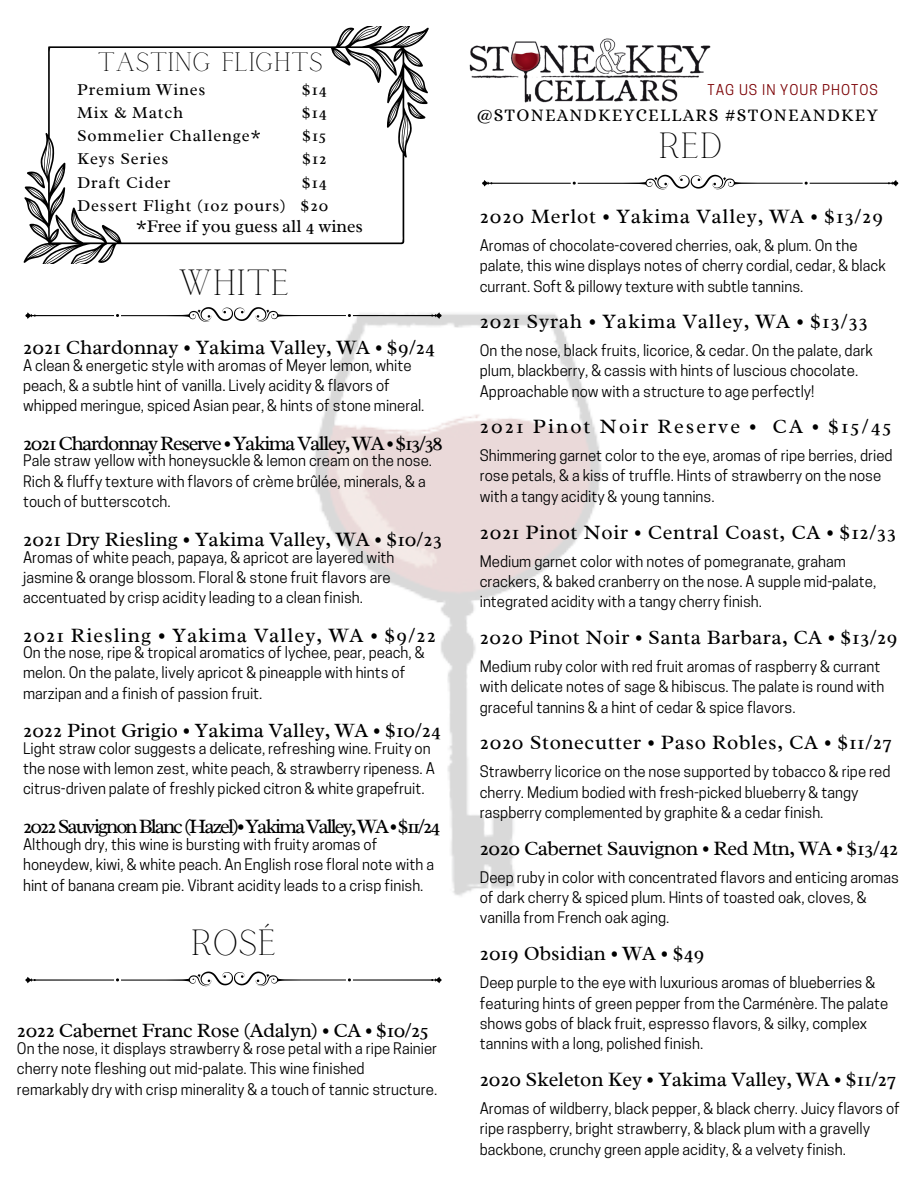
<style>
.page{position:relative;width:918px;height:1188px;background:#fff}
.page>*{position:absolute;margin:0;border:0;box-sizing:border-box;transform-origin:0 0}
.t1{font:36px "Calgary";color:#000}
.t2{font:26.25px "Calgary";color:#000}
.t3{font:20.7px "Radley";color:#000}
.t4{font:20.7px "Radley";letter-spacing:.03em;color:#000}
.t5{font:20.7px "Radley";letter-spacing:.04em;color:#000}
.t6{font:20.7px "Radley";letter-spacing:-.095em;color:#000}
.t7{font:20.7px "Radley";letter-spacing:-.07em;color:#000}
.t8{font:20.7px "Radley";letter-spacing:-.025em;color:#000}
.t9{font:20.7px "Radley";letter-spacing:.02em;color:#000}
.t10{font:20.7px "Radley";letter-spacing:.05em;color:#000}
.t11{font:20.7px "Radley";letter-spacing:.1em;color:#000}
.t12{font:20.55px "Radley";color:#000}
.t13{font:20.55px "Radley";letter-spacing:-.02em;color:#000}
.t14{font:18px "Radley";color:#000}
.t15{font:17.7px "Alice";letter-spacing:.07em;color:#000}
.t16{font:16.8px/23.1px "Radley";letter-spacing:.05em;color:#000}
.t17{font:15px/20.2px "Cooper Hewitt";color:#000}
.t18{font:13.95px "Cooper Hewitt";letter-spacing:.07em;color:#7c0205}
</style>
<div class="page">
<img style="left:314px;top:313px;width:287px;height:583px">
<svg style="left:25px;top:307px;width:417px;height:15px"></svg>
<svg style="left:23px;top:27px;width:406px;height:236px"></svg>
<img style="left:469px;top:38px;width:242px;height:65px">
<svg style="left:482px;top:175px;width:416px;height:14px"></svg>
<svg style="left:25px;top:972px;width:417px;height:14px"></svg>
<h2 class="t2" style="left:97px;top:47px;width:227px">TASTING FLIGHTS</h2>
<p class="t16" style="left:77px;top:78px;width:210px">Premium Wines<br>Mix &amp; Match<br>Sommelier Challenge*<br>Keys Series<br>Draft Cider<br>Dessert Flight (1oz pours)</p>
<p class="t16" style="left:301px;top:78px;width:29px;text-align:justify">$14 $14 $15 $12 $14 $20</p>
<p class="t18" style="left:708px;top:81px;width:172px">TAG US IN YOUR PHOTOS</p>
<p class="t15" style="left:476px;top:105px;width:403px">@STONEANDKEYCELLARS #STONEANDKEY</p>
<h1 class="t1" style="left:659px;top:125px;width:65px">RED</h1>
<h3 class="t5" style="left:480px;top:203px;width:405px">2020 Merlot • Yakima Valley, WA • $13/29</h3>
<p class="t17" style="left:480px;top:235px;width:408px">Aromas of chocolate-covered cherries, oak, &amp; plum. On the palate, this wine displays notes of cherry cordial, cedar, &amp; black currant. Soft &amp; pillowy texture with subtle tannins.</p>
<p class="t14" style="left:136px;top:214px;width:229px">*Free if you guess all 4 wines</p>
<h1 class="t1" style="left:178px;top:262px;width:113px">WHITE</h1>
<h3 class="t3" style="left:23px;top:334px;width:414px">2021 Chardonnay • Yakima Valley, WA • $9/24</h3>
<p class="t17" style="left:23px;top:355px;width:403px">A clean &amp; energetic style with aromas of Meyer lemon, white peach, &amp; a subtle hint of vanilla. Lively acidity &amp; flavors of whipped meringue, spiced Asian pear, &amp; hints of stone mineral.</p>
<h3 class="t7" style="left:23px;top:430px;width:421px">2021 Chardonnay Reserve • Yakima Valley, WA • $13/38</h3>
<p class="t17" style="left:23px;top:451px;width:411px">Pale straw yellow with honeysuckle &amp; lemon cream on the nose.<br>Rich &amp; fluffy texture with flavors of crème brûlée, minerals, &amp; a touch of butterscotch.</p>
<h3 class="t3" style="left:23px;top:526px;width:421px">2021 Dry Riesling • Yakima Valley, WA • $10/23</h3>
<p class="t17" style="left:23px;top:547px;width:373px">Aromas of white peach, papaya, &amp; apricot are layered with jasmine &amp; orange blossom. Floral &amp; stone fruit flavors are accentuated by crisp acidity leading to a clean finish.</p>
<h3 class="t10" style="left:23px;top:622px;width:414px">2021 Riesling • Yakima Valley, WA • $9/22</h3>
<p class="t17" style="left:23px;top:642px;width:403px">On the nose, ripe &amp; tropical aromatics of lychee, pear, peach, &amp; melon. On the palate, lively apricot &amp; pineapple with hints of marzipan and a finish of passion fruit.</p>
<h3 class="t12" style="left:23px;top:717px;width:420px">2022 Pinot Grigio • Yakima Valley, WA • $10/24</h3>
<p class="t17" style="left:23px;top:738px;width:413px">Light straw color suggests a delicate, refreshing wine. Fruity on the nose with lemon zest, white peach, &amp; strawberry ripeness. A citrus-driven palate of freshly picked citron &amp; white grapefruit.</p>
<h3 class="t6" style="left:23px;top:813px;width:419px">2022 Sauvignon Blanc (Hazel)• Yakima Valley, WA • $11/24</h3>
<p class="t17" style="left:23px;top:834px;width:412px">Although dry, this wine is bursting with fruity aromas of honeydew, kiwi, &amp; white peach. An English rose floral note with a hint of banana cream pie. Vibrant acidity leads to a crisp finish.</p>
<h1 class="t1" style="left:191px;top:922px;width:87px">ROSÉ</h1>
<h3 class="t13" style="left:17px;top:1018px;width:414px">2022 Cabernet Franc Rose (Adalyn) • CA • $10/25</h3>
<p class="t17" style="left:17px;top:1038px;width:422px">On the nose, it displays strawberry &amp; rose petal with a ripe Rainier cherry note fleshing out mid-palate. This wine finished remarkably dry with crisp minerality &amp; a touch of tannic structure.</p>
<h3 class="t5" style="left:480px;top:308px;width:390px">2021 Syrah • Yakima Valley, WA • $13/33</h3>
<p class="t17" style="left:480px;top:340px;width:395px">On the nose, black fruits, licorice, &amp; cedar. On the palate, dark plum, blackberry, &amp; cassis with hints of luscious chocolate.<br>Approachable now with a structure to age perfectly!</p>
<h3 class="t11" style="left:480px;top:413px;width:414px">2021 Pinot Noir Reserve • CA • $15/45</h3>
<p class="t17" style="left:480px;top:445px;width:414px">Shimmering garnet color to the eye, aromas of ripe berries, dried rose petals, &amp; a kiss of truffle. Hints of strawberry on the nose with a tangy acidity &amp; young tannins.</p>
<h3 class="t4" style="left:480px;top:519px;width:418px">2021 Pinot Noir • Central Coast, CA • $12/33</h3>
<p class="t17" style="left:480px;top:551px;width:398px">Medium garnet color with notes of pomegranate, graham crackers, &amp; baked cranberry on the nose. A supple mid-palate, integrated acidity with a tangy cherry finish.</p>
<h3 class="t9" style="left:480px;top:624px;width:420px">2020 Pinot Noir • Santa Barbara, CA • $13/29</h3>
<p class="t17" style="left:480px;top:657px;width:406px">Medium ruby color with red fruit aromas of raspberry &amp; currant with delicate notes of sage &amp; hibiscus. The palate is round with graceful tannins &amp; a hint of cedar &amp; spice flavors.</p>
<h3 class="t4" style="left:480px;top:729px;width:413px">2020 Stonecutter • Paso Robles, CA • $11/27</h3>
<p class="t17" style="left:480px;top:762px;width:412px">Strawberry licorice on the nose supported by tobacco &amp; ripe red cherry. Medium bodied with fresh-picked blueberry &amp; tangy raspberry complemented by graphite &amp; a cedar finish.</p>
<h3 class="t8" style="left:480px;top:835px;width:420px">2020 Cabernet Sauvignon • Red Mtn, WA • $13/42</h3>
<p class="t17" style="left:480px;top:867px;width:421px">Deep ruby in color with concentrated flavors and enticing aromas of dark cherry &amp; spiced plum. Hints of toasted oak, cloves, &amp; vanilla from French oak aging.</p>
<h3 class="t12" style="left:480px;top:940px;width:226px">2019 Obsidian • WA • $49</h3>
<p class="t17" style="left:480px;top:973px;width:410px">Deep purple to the eye with luxurious aromas of blueberries &amp; featuring hints of green pepper from the Carménère. The palate shows gobs of black fruit, espresso flavors, &amp; silky, complex tannins with a long, polished finish.</p>
<h3 class="t3" style="left:480px;top:1066px;width:417px">2020 Skeleton Key • Yakima Valley, WA • $11/27</h3>
<p class="t17" style="left:480px;top:1098px;width:422px">Aromas of wildberry, black pepper, &amp; black cherry. Juicy flavors of ripe raspberry, bright strawberry, &amp; black plum with a gravelly backbone, crunchy green apple acidity, &amp; a velvety finish.</p>
</div>
